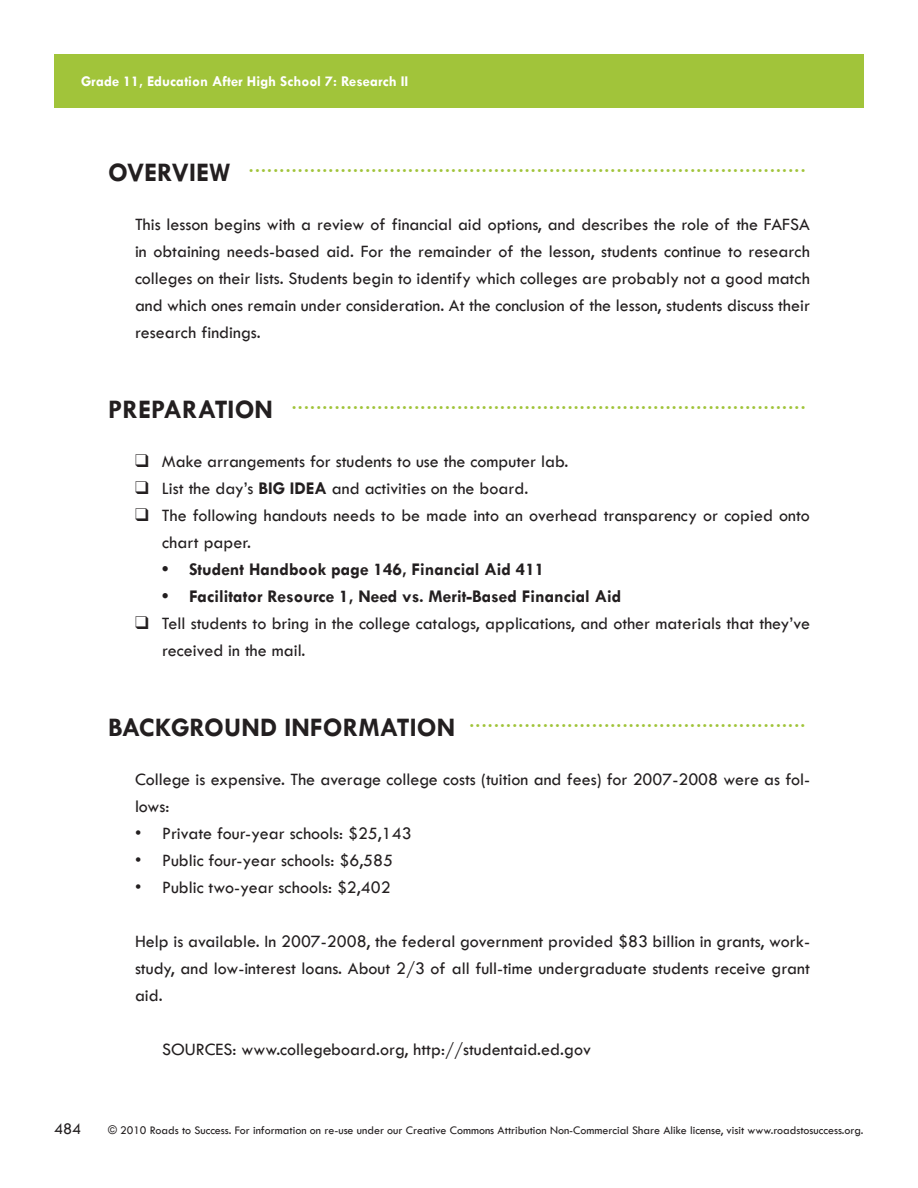
<style>
.page{position:relative;width:918px;height:1188px;background:#fff}
.page>*{position:absolute;margin:0;border:0;box-sizing:border-box;transform-origin:0 0}
.LO_Head1{font:700 18.75px "Tw Cen";color:#a1c43a}
.LO_TextFirst{font:18px/27px "Tw Cen";color:#231f20;text-align:justify}
.LO_Checkbox{font:18px/27px "Tw Cen";color:#231f20}
.LO_Bullet{font:700 18px "Tw Cen";color:#231f20}
.t1{font:16.5px "Tw Cen";color:#231f20}
.t2{font:700 15px "Tw Cen";color:#fff}
.t3{font:12px "Tw Cen";color:#231f20}
.s1{font-size:27px;color:#231f20}
.s2{font-weight:700}
</style>
<div class="page">
<div style="left:54px;top:54px;width:810px;height:54px;background:#a1c43a"></div>
<p class="t2" style="left:81px;top:72px;width:329px">Grade 11, Education After High School 7: Research II</p>
<p class="LO_Head1" style="left:108px;top:155px;width:699px"><span class="s1">OVERVIEW</span> ...........................................................................................</p>
<p class="LO_TextFirst" style="left:135px;top:211px;width:677px">This lesson begins with a review of financial aid options, and describes the role of the FAFSA in obtaining needs-based aid. For the remainder of the lesson, students continue to research colleges on their lists. Students begin to identify which colleges are probably not a good match and which ones remain under consideration. At the conclusion of the lesson, students discuss their research findings.</p>
<p class="LO_Head1" style="left:108px;top:392px;width:699px"><span class="s1">PREPARATION</span> ....................................................................................</p>
<p class="LO_Checkbox" style="left:135px;top:448px;width:435px">❑ Make arrangements for students to use the computer lab.</p>
<p class="LO_Checkbox" style="left:135px;top:475px;width:395px">❑ List the day’s <span class="s2">BIG IDEA</span> and activities on the board.</p>
<p class="LO_Checkbox" style="left:162px;top:502px;width:649px;text-indent:-27px">❑ The following handouts needs to be made into an overhead transparency or copied onto chart paper.</p>
<p class="LO_Bullet" style="left:162px;top:559px;width:384px">• Student Handbook page 146, Financial Aid 411</p>
<p class="LO_Bullet" style="left:162px;top:586px;width:461px">• Facilitator Resource 1, Need vs. Merit-Based Financial Aid</p>
<p class="LO_Checkbox" style="left:162px;top:610px;width:650px;text-indent:-27px">❑ Tell students to bring in the college catalogs, applications, and other materials that they’ve received in the mail.</p>
<p class="LO_Head1" style="left:108px;top:710px;width:699px"><span class="s1">BACKGROUND INFORMATION</span> .......................................................</p>
<p class="LO_TextFirst" style="left:135px;top:766px;width:676px">College is expensive. The average college costs (tuition and fees) for 2007-2008 were as fol&shy;lows:</p>
<p class="LO_TextFirst" style="left:135px;top:820px;width:278px">• Private four-year schools: $25,143</p>
<p class="LO_TextFirst" style="left:135px;top:847px;width:260px">• Public four-year schools: $6,585</p>
<p class="LO_TextFirst" style="left:135px;top:874px;width:257px">• Public two-year schools: $2,402</p>
<p class="LO_TextFirst" style="left:135px;top:928px;width:677px">Help is available. In 2007-2008, the federal government provided $83 billion in grants, work&shy;study, and low-interest loans. About 2/3 of all full-time undergraduate students receive grant aid.</p>
<p class="LO_TextFirst" style="left:162px;top:1036px;width:430px">SOURCES: www.collegeboard.org, http://studentaid.ed.gov</p>
<p class="t1" style="left:54px;top:1119px;width:29px">484</p>
<p class="t3" style="left:108px;top:1123px;width:757px">© 2010 Roads to Success. For information on re-use under our Creative Commons Attribution Non-Commercial Share Alike license, visit www.roadstosuccess.org.</p>
</div>
